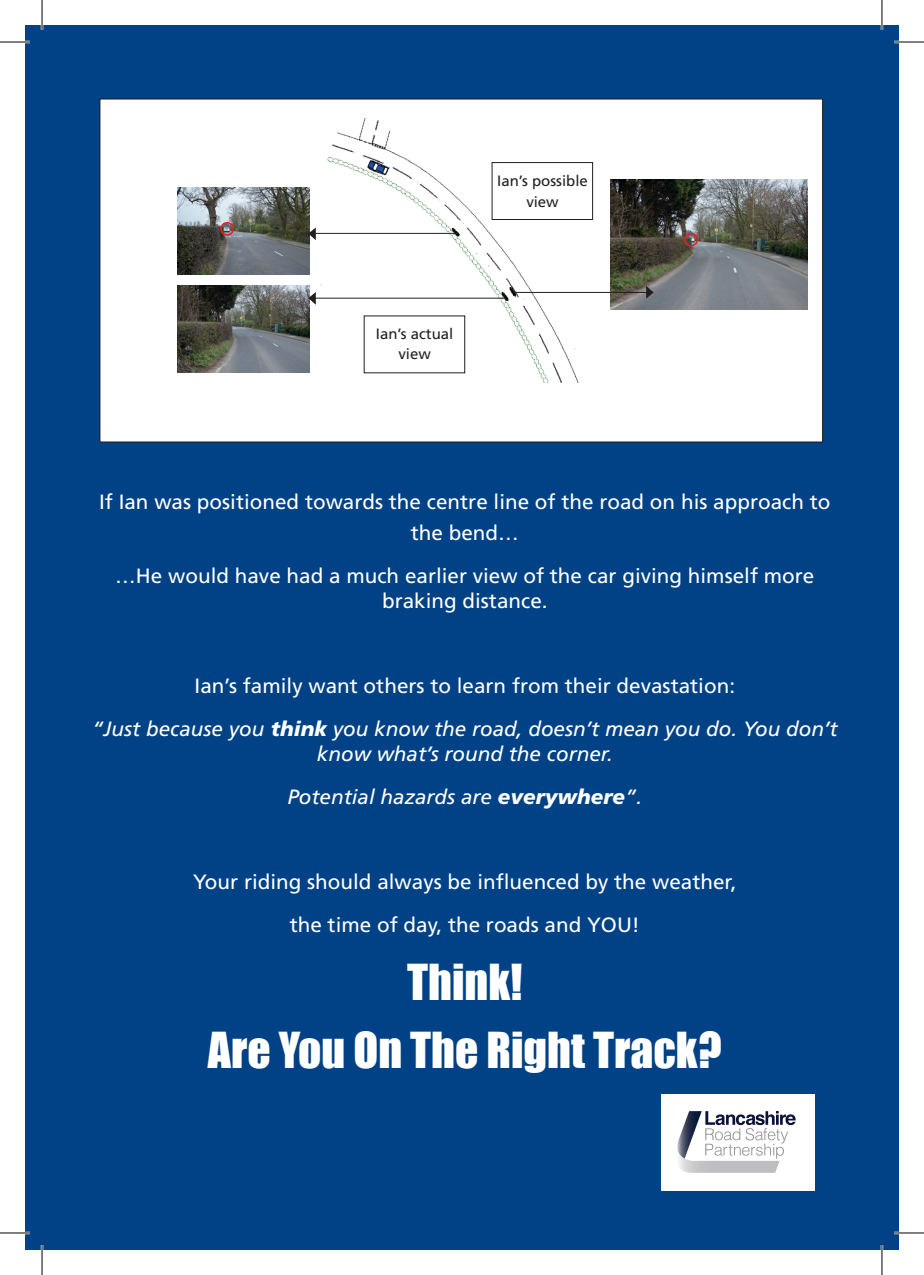
<style>
.page{position:relative;width:924px;height:1275px;background:#fff}
.page>*{position:absolute;margin:0;border:0;box-sizing:border-box;transform-origin:0 0}
.t1{font:45.6px/67.8px "Impact";color:#fff;text-align:center}
.t2{font:20.6px/31.2px "Frutiger CE";color:#fff;text-align:center}
.t3{font:italic 20.6px/42.8px "Frutiger CE";color:#fff;text-align:center}
.t4{font:15px/20.2px "Frutiger CE";color:#231f20;text-align:center}
.s1{font-style:normal}
.s2{font-family:"Frutiger";font-weight:900}
.s3{font-weight:900}
</style>
<div class="page">
<div style="left:25px;top:25px;width:873px;height:1225px;background:#014286"></div>
<div style="left:661px;top:1094px;width:153px;height:96px;background:#fff"></div>
<svg style="left:677px;top:1111px;width:119px;height:62px"></svg>
<div style="left:100px;top:99px;width:722px;height:343px;background:#fff"></div>
<img style="left:320px;top:118px;width:290px;height:264px">
<img style="left:178px;top:286px;width:131px;height:87px">
<img style="left:178px;top:188px;width:131px;height:87px">
<img style="left:610px;top:179px;width:197px;height:131px">
<div style="left:491px;top:162px;width:101px;height:58px;border:1px solid #231f20"></div>
<hr style="left:309px;top:233px;width:149px;height:1px;background:#231f20">
<hr style="left:512px;top:292px;width:140px;height:1px;background:#231f20">
<hr style="left:309px;top:298px;width:195px;height:1px;background:#231f20">
<svg style="left:645px;top:286px;width:8px;height:13px"></svg>
<svg style="left:308px;top:292px;width:8px;height:13px"></svg>
<svg style="left:308px;top:227px;width:8px;height:13px"></svg>
<div style="left:220px;top:222px;width:14px;height:14px;border:2px solid #ee1d23;border-radius:50%"></div>
<div style="left:683px;top:233px;width:14px;height:14px;border:2px solid #ee1d23;border-radius:50%"></div>
<hr style="left:0;top:41px;width:30px;height:2px;background:#fff">
<hr style="left:893px;top:41px;width:30px;height:2px;background:#fff">
<hr style="left:0;top:1231px;width:30px;height:3px;background:#fff">
<hr style="left:893px;top:1231px;width:30px;height:3px;background:#fff">
<hr style="left:41px;top:0;width:2px;height:30px;background:#fff">
<hr style="left:41px;top:1245px;width:2px;height:30px;background:#fff">
<hr style="left:880px;top:0;width:2px;height:30px;background:#fff">
<hr style="left:880px;top:1245px;width:2px;height:30px;background:#fff">
<hr style="left:0;top:42px;width:30px;height:1px;background:#000">
<hr style="left:893px;top:42px;width:30px;height:1px;background:#000">
<hr style="left:0;top:1232px;width:30px;height:1px;background:#000">
<hr style="left:893px;top:1232px;width:30px;height:1px;background:#000">
<hr style="left:42px;top:0;width:1px;height:30px;background:#000">
<hr style="left:42px;top:1245px;width:1px;height:30px;background:#000">
<hr style="left:881px;top:0;width:1px;height:30px;background:#000">
<hr style="left:881px;top:1245px;width:1px;height:30px;background:#000">
<p class="t4" style="left:497px;top:171px;width:92px">Ian’s possible view</p>
<p class="t4" style="left:376px;top:323px;width:79px">Ian’s actual view</p>
<p class="t2" style="left:99px;top:486px;width:732px">If Ian was positioned towards the centre line of the road on his approach to the bend…</p>
<p class="t2" style="left:115px;top:563px;width:700px;line-height:24.8px">…He would have had a much earlier view of the car giving himself more braking distance.</p>
<p class="t3" style="left:92px;top:664px;width:746px"><span class="s1">Ian’s family want others to learn from their devastation:<br></span>“Just because you <span class="s2">think</span> you know the road, doesn’t mean you do. You don’t</p>
<p class="t3" style="left:287px;top:732px;width:356px">know what’s round the corner.<br>Potential hazards are <span class="s3">everywhere</span>”.</p>
<p class="t2" style="left:193px;top:860px;width:544px;line-height:42.8px">Your riding should always be influenced by the weather, the time of day, the roads and YOU!</p>
<h1 class="t1" style="left:208px;top:946px;width:515px">Think!<br>Are You On The Right Track?</h1>
</div>
